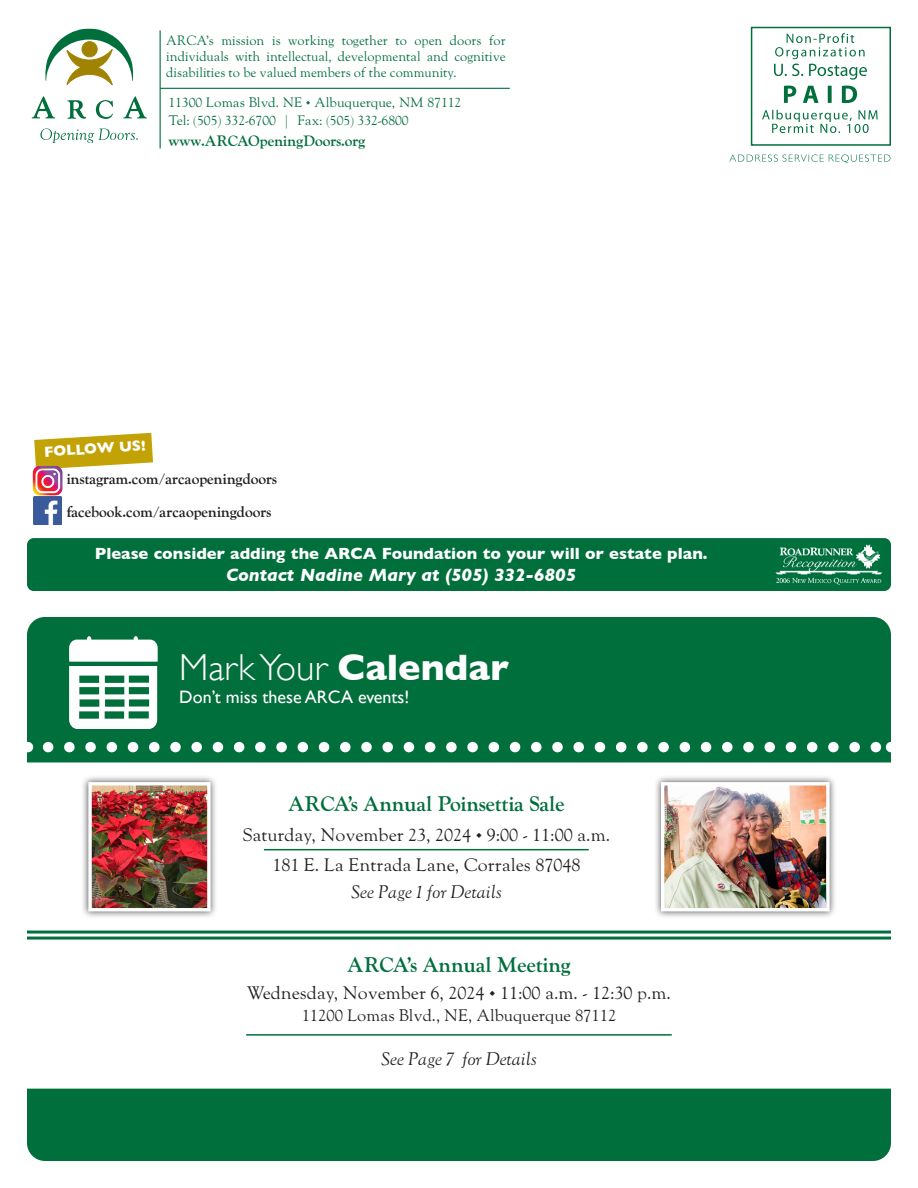
<style>
.page{position:relative;width:918px;height:1188px;background:#fff}
.page>*{position:absolute;margin:0;border:0;box-sizing:border-box;transform-origin:0 0}
.Body_Text{font:300 37.5px "Gill Sans";color:#fff}
.t1{font:700 21px "LTC Goudy Oldstyle Pro";color:#006f3c}
.t2{font:18px/30px "LTC Goudy Oldstyle Pro";color:#231f20;text-align:center}
.t3{font:italic 18px "LTC Goudy Oldstyle Pro";color:#231f20}
.t4{font:italic 700 18px "Gill Sans";color:#fff}
.t5{font:18px "Gill Sans";color:#fff}
.t6{font:700 16.5px "Gill Sans";color:#fff}
.t7{font:16.5px "LTC Goudy Oldstyle Pro";color:#231f20}
.Body_Text-2{font:700 15px "LTC Goudy Oldstyle Pro";color:#231f20}
.t8{font:700 15px "LTC Goudy Oldstyle Pro";color:#006f3c}
.Body_Text-3{font:700 15px "Gill Sans";color:#fff}
.Body_Text-4{font:13.5px/16.2px "LTC Goudy Oldstyle Pro";color:#006f3c;text-align:justify;scale:.96 1}
.Body_Text-5{font:13.5px "LTC Goudy Oldstyle Pro";color:#006f3c}
.s1{font-weight:700}
</style>
<div class="page">
<svg style="left:729px;top:155px;width:161px;height:8px"></svg>
<svg style="left:67px;top:100px;width:19px;height:19px"></svg>
<svg style="left:123px;top:96px;width:24px;height:22px"></svg>
<svg style="left:32px;top:96px;width:23px;height:22px"></svg>
<svg style="left:45px;top:28px;width:88px;height:57px"></svg>
<svg style="left:96px;top:100px;width:17px;height:19px"></svg>
<svg style="left:40px;top:128px;width:98px;height:15px"></svg>
<div style="left:751px;top:27px;width:140px;height:119px;border:2px solid #006f3c"></div>
<svg style="left:762px;top:110px;width:116px;height:23px"></svg>
<svg style="left:784px;top:86px;width:73px;height:17px"></svg>
<svg style="left:774px;top:33px;width:93px;height:47px"></svg>
<hr style="left:160px;top:30px;width:1px;height:119px;background:#006f3c">
<hr style="left:160px;top:88px;width:350px;height:1px;background:#006f3c">
<div style="left:27px;top:538px;width:864px;height:53px;background:#006f3c;border-radius:7px"></div>
<svg style="left:34px;top:433px;width:119px;height:35px;background:#ccb230"></svg>
<img style="left:34px;top:497px;width:28px;height:28px">
<img style="left:32px;top:466px;width:31px;height:29px">
<img style="left:775px;top:544px;width:108px;height:41px">
<div style="left:27px;top:617px;width:864px;height:145px;background:#006f3c"></div>
<svg style="left:48px;top:742px;width:832px;height:10px"></svg>
<div style="left:27px;top:1089px;width:864px;height:72px;background:#006f3c"></div>
<svg style="left:69px;top:636px;width:89px;height:93px"></svg>
<hr style="left:27px;top:931px;width:864px;height:3px;background:#006f3c">
<hr style="left:27px;top:937px;width:864px;height:3px;background:#006f3c">
<hr style="left:246px;top:1034px;width:426px;height:2px;background:#006f3c">
<div style="left:81px;top:775px;width:137px;height:144px;background:#231f20;opacity:.75"></div>
<img style="left:92px;top:786px;width:115px;height:121px">
<div style="left:88px;top:782px;width:123px;height:129px;border:3px solid #fff"></div>
<hr style="left:264px;top:849px;width:325px;height:1px;background:#006f3c">
<div style="left:654px;top:775px;width:183px;height:144px;background:#231f20;opacity:.75"></div>
<img style="left:665px;top:786px;width:161px;height:121px">
<div style="left:661px;top:782px;width:169px;height:129px;border:3px solid #fff"></div>
<p class="Body_Text-4" style="left:166px;top:32px;width:355px">ARCA’s mission is working together to open doors for individuals with intellectual, developmental and cognitive disabilities to be valued members of the community.</p>
<p class="Body_Text-5" style="left:168px;top:95px;width:294px">11300 Lomas Blvd. NE • Albuquerque, NM 87112</p>
<p class="Body_Text-5" style="left:168px;top:113px;width:242px">Tel: (505) 332-6700 | Fax: (505) 332-6800</p>
<p class="t8" style="left:168px;top:132px;width:198px">www.ARCAOpeningDoors.org</p>
<p class="Body_Text-3" style="left:43px;top:440px;width:103px;rotate:-4deg">FOLLOW US!</p>
<p class="Body_Text-2" style="left:67px;top:470px;width:212px">instagram.com/arcaopeningdoors</p>
<p class="Body_Text-2" style="left:67px;top:503px;width:206px">facebook.com/arcaopeningdoors</p>
<p class="t6" style="left:95px;top:541px;width:614px">Please consider adding the ARCA Foundation to your will or estate plan.</p>
<p class="t4" style="left:226px;top:564px;width:351px">Contact Nadine Mary at (505) 332-6805</p>
<p class="Body_Text" style="left:179px;top:638px;width:331px">Mark Your <span class="s1">Calendar</span></p>
<p class="t5" style="left:179px;top:686px;width:232px">Don’t miss these ARCA events!</p>
<h2 class="t1" style="left:288px;top:791px;width:278px">ARCA’s Annual Poinsettia Sale</h2>
<h3 class="t2" style="left:243px;top:820px;width:369px">Saturday, November 23, 2024 • 9:00 - 11:00 a.m.<br>181 E. La Entrada Lane, Corrales 87048</h3>
<h3 class="t3" style="left:351px;top:881px;width:152px">See Page 1 for Details</h3>
<h2 class="t1" style="left:347px;top:952px;width:225px">ARCA’s Annual Meeting</h2>
<h3 class="t2" style="left:247px;top:978px;width:426px">Wednesday, November 6, 2024 • 11:00 a.m. - 12:30 p.m.</h3>
<p class="t7" style="left:302px;top:1006px;width:316px">11200 Lomas Blvd., NE, Albuquerque 87112</p>
<h3 class="t3" style="left:381px;top:1048px;width:157px">See Page 7 for Details</h3>
</div>
